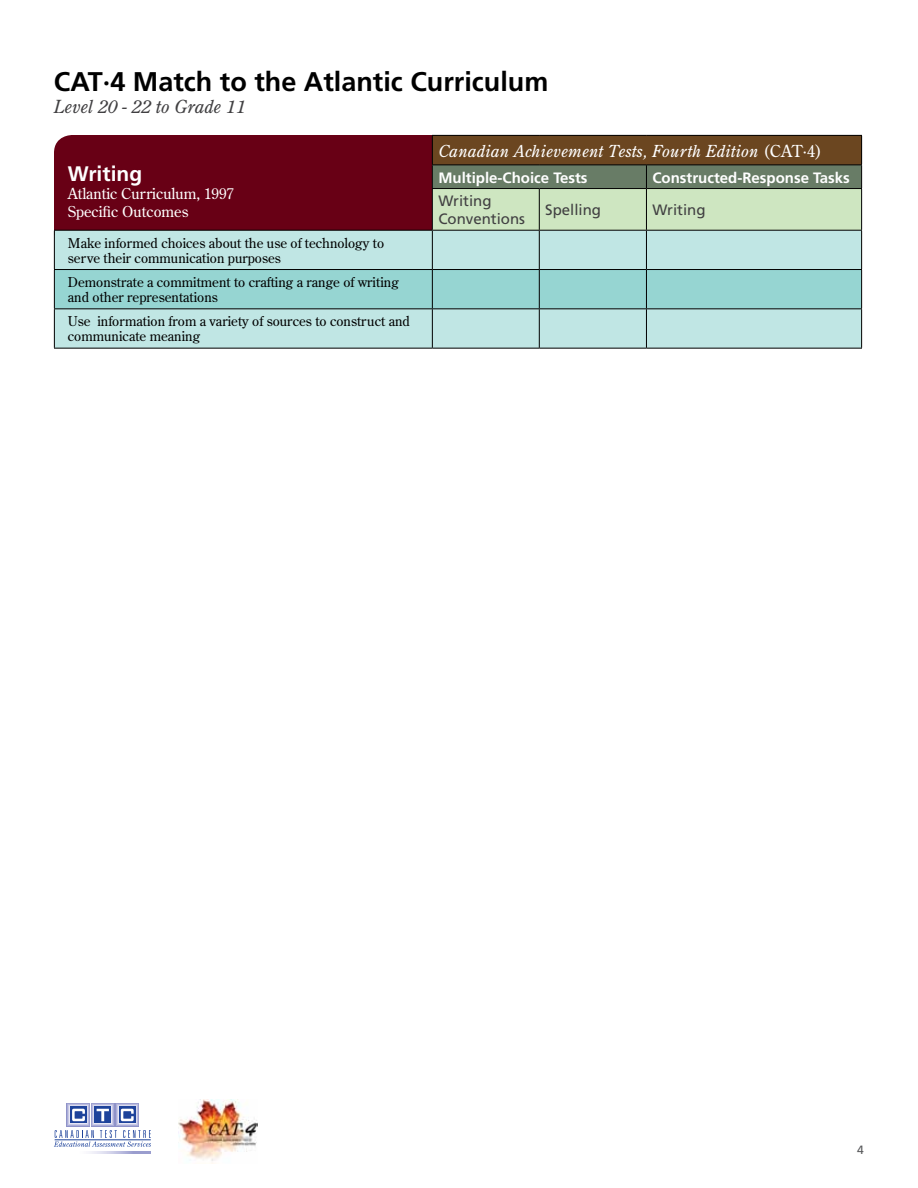
<style>
.page{position:relative;width:918px;height:1188px;background:#fff}
.page>*{position:absolute;margin:0;border:0;box-sizing:border-box;transform-origin:0 0}
.t1{font:700 27px "Frutiger";color:#000}
.t2{font:700 21px "Frutiger";color:#fff}
.t3{font:italic 18px "Century Old Style";color:#414042}
.t4{font:italic 16.5px "Century Old Style";letter-spacing:.01em;color:#fff}
.t5{font:700 15px "Frutiger";color:#fff}
.t6{font:15px/18px "Century Old Style";color:#fff}
.t7{font:15px/18px "Frutiger";color:#414042}
.t8{font:13.5px/15px "Century Old Style";color:#000}
.t9{font:12px "Frutiger";color:#58595b}
.s1{font-style:normal}
</style>
<div class="page">
<svg style="left:90px;top:1152px;width:61px;height:2px"></svg>
<svg style="left:54px;top:1130px;width:97px;height:17px"></svg>
<div style="left:67px;top:1103px;width:23px;height:23px;background:#9da0d0"></div>
<div style="left:67px;top:1104px;width:22px;height:22px;background:#abadd7"></div>
<div style="left:68px;top:1104px;width:21px;height:22px;background:#a5a8d4"></div>
<div style="left:68px;top:1104px;width:21px;height:21px;background:#babbde"></div>
<div style="left:68px;top:1105px;width:20px;height:20px;background:#c9cae6"></div>
<div style="left:69px;top:1105px;width:19px;height:20px;background:#c3c4e3"></div>
<div style="left:69px;top:1105px;width:19px;height:19px;background:#d9daee"></div>
<div style="left:69px;top:1106px;width:18px;height:18px;background:#e7e7f4"></div>
<div style="left:70px;top:1106px;width:17px;height:18px;background:#e3e4f3"></div>
<div style="left:116px;top:1103px;width:23px;height:23px;background:#9da0d0"></div>
<div style="left:116px;top:1104px;width:22px;height:22px;background:#a5a8d4"></div>
<div style="left:117px;top:1104px;width:21px;height:21px;background:#babbde"></div>
<div style="left:117px;top:1105px;width:20px;height:20px;background:#c3c4e3"></div>
<div style="left:118px;top:1105px;width:19px;height:19px;background:#d9daee"></div>
<div style="left:118px;top:1106px;width:18px;height:18px;background:#e3e4f3"></div>
<div style="left:91px;top:1103px;width:23px;height:23px;background:#9da0d0"></div>
<div style="left:92px;top:1104px;width:22px;height:22px;background:#a5a8d4"></div>
<div style="left:92px;top:1104px;width:21px;height:21px;background:#babbde"></div>
<div style="left:93px;top:1105px;width:20px;height:20px;background:#c3c4e3"></div>
<div style="left:93px;top:1105px;width:19px;height:19px;background:#d9daee"></div>
<div style="left:94px;top:1106px;width:18px;height:18px;background:#e7e7f4"></div>
<div style="left:94px;top:1106px;width:17px;height:18px;background:#e3e4f3"></div>
<svg style="left:70px;top:1106px;width:17px;height:17px"></svg>
<svg style="left:72px;top:1109px;width:13px;height:12px"></svg>
<svg style="left:119px;top:1106px;width:17px;height:17px"></svg>
<svg style="left:121px;top:1109px;width:13px;height:12px"></svg>
<svg style="left:94px;top:1106px;width:17px;height:17px"></svg>
<svg style="left:97px;top:1109px;width:12px;height:12px"></svg>
<hr style="left:55px;top:1140px;width:96px;height:1px;background:#1e439b">
<img style="left:178px;top:1100px;width:79px;height:63px">
<div style="left:55px;top:235px;width:806px;height:113px;background:#c0e6e4"></div>
<div style="left:55px;top:270px;width:806px;height:38px;background:#96d5d2"></div>
<hr style="left:54px;top:231px;width:1px;height:38px;background:#000">
<hr style="left:432px;top:231px;width:1px;height:38px;background:#000">
<hr style="left:539px;top:231px;width:1px;height:38px;background:#000">
<hr style="left:646px;top:231px;width:1px;height:38px;background:#000">
<hr style="left:861px;top:231px;width:1px;height:38px;background:#000">
<hr style="left:54px;top:269px;width:378px;height:1px;background:#000">
<hr style="left:54px;top:270px;width:1px;height:38px;background:#000">
<hr style="left:432px;top:269px;width:107px;height:1px;background:#000">
<hr style="left:432px;top:270px;width:1px;height:38px;background:#000">
<hr style="left:539px;top:269px;width:107px;height:1px;background:#000">
<hr style="left:539px;top:270px;width:1px;height:38px;background:#000">
<hr style="left:646px;top:269px;width:216px;height:1px;background:#000">
<hr style="left:646px;top:270px;width:1px;height:38px;background:#000">
<hr style="left:861px;top:270px;width:1px;height:38px;background:#000">
<hr style="left:54px;top:308px;width:378px;height:1px;background:#000">
<hr style="left:54px;top:309px;width:1px;height:39px;background:#000">
<hr style="left:432px;top:308px;width:107px;height:1px;background:#000">
<hr style="left:432px;top:309px;width:1px;height:39px;background:#000">
<hr style="left:539px;top:308px;width:107px;height:1px;background:#000">
<hr style="left:539px;top:309px;width:1px;height:39px;background:#000">
<hr style="left:646px;top:308px;width:216px;height:1px;background:#000">
<hr style="left:646px;top:309px;width:1px;height:39px;background:#000">
<hr style="left:861px;top:309px;width:1px;height:39px;background:#000">
<hr style="left:54px;top:348px;width:378px;height:1px;background:#000">
<hr style="left:432px;top:348px;width:107px;height:1px;background:#000">
<hr style="left:539px;top:348px;width:107px;height:1px;background:#000">
<hr style="left:646px;top:348px;width:216px;height:1px;background:#000">
<svg style="left:54px;top:135px;width:808px;height:100px;background:#80554e"></svg>
<hr style="left:432px;top:188px;width:107px;height:1px;background:#000">
<hr style="left:432px;top:189px;width:1px;height:41px;background:#000">
<hr style="left:539px;top:188px;width:107px;height:1px;background:#000">
<hr style="left:539px;top:189px;width:1px;height:41px;background:#000">
<hr style="left:646px;top:188px;width:216px;height:1px;background:#000">
<hr style="left:646px;top:189px;width:1px;height:41px;background:#000">
<hr style="left:861px;top:189px;width:1px;height:41px;background:#000">
<h1 class="t1" style="left:54px;top:66px;width:496px">CAT∙4 Match to the Atlantic Curriculum</h1>
<h3 class="t3" style="left:54px;top:95px;width:193px">Level 20 - 22 to Grade 11</h3>
<h2 class="t2" style="left:68px;top:161px;width:76px">Writing</h2>
<p class="t6" style="left:68px;top:184px;width:168px">Atlantic Curriculum, 1997<br>Specific Outcomes</p>
<p class="t8" style="left:68px;top:235px;width:318px">Make informed choices about the use of technology to serve their communication purposes</p>
<p class="t8" style="left:68px;top:274px;width:332px">Demonstrate a commitment to crafting a range of writing and other representations</p>
<p class="t8" style="left:68px;top:314px;width:344px">Use information from a variety of sources to construct and communicate meaning</p>
<p class="t4" style="left:438px;top:140px;width:385px">Canadian Achievement Tests, Fourth Edition <span class="s1">(CAT·4)</span></p>
<p class="t5" style="left:438px;top:169px;width:151px">Multiple-Choice Tests</p>
<p class="t5" style="left:652px;top:169px;width:199px">Constructed-Response Tasks</p>
<p class="t7" style="left:438px;top:192px;width:88px">Writing<br>Conventions</p>
<p class="t7" style="left:545px;top:201px;width:57px">Spelling</p>
<p class="t7" style="left:652px;top:201px;width:55px">Writing</p>
<p class="t9" style="left:857px;top:1142px;width:8px">4</p>
</div>
